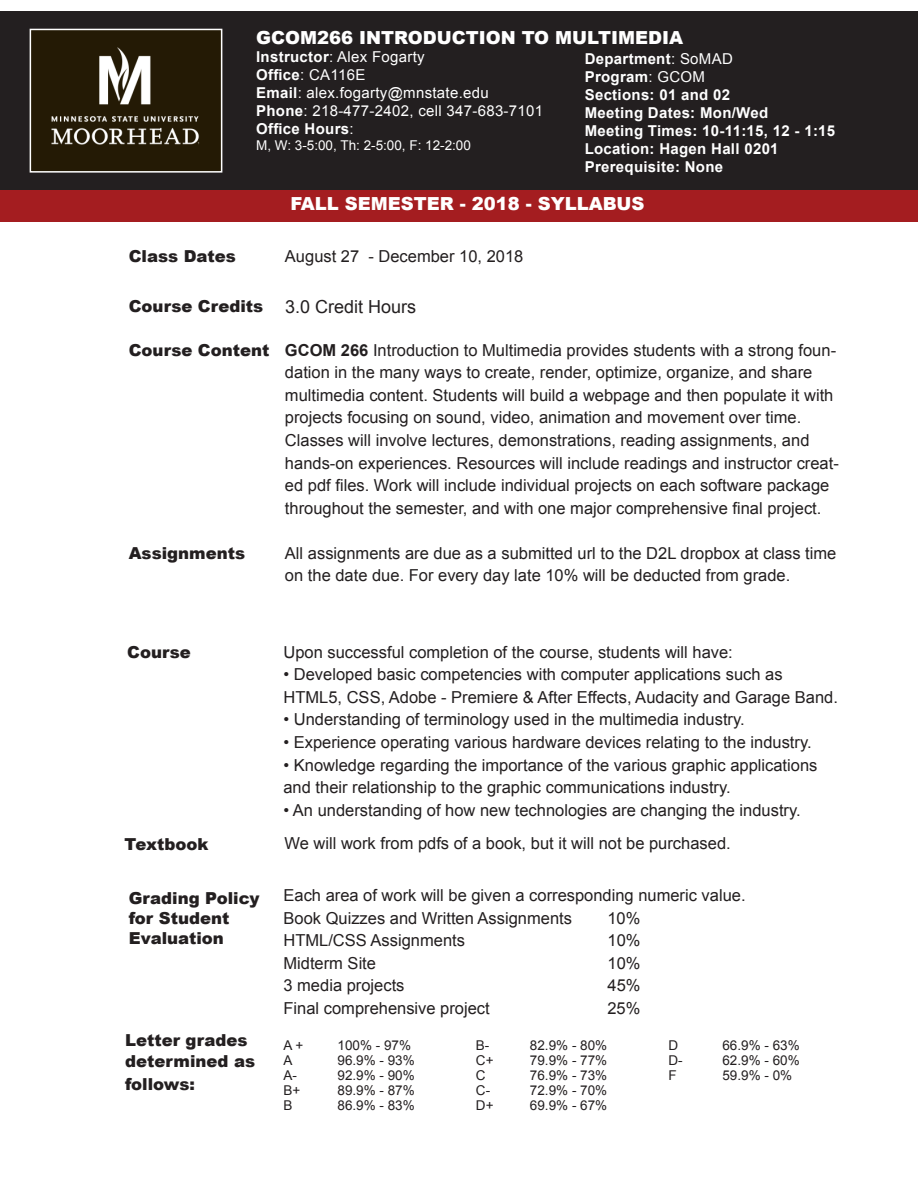
<style>
.page{position:relative;width:918px;height:1188px;background:#fff}
.page>*{position:absolute;margin:0;border:0;box-sizing:border-box;transform-origin:0 0}
.t1{font:900 18px "Arial";color:#fff}
.t2{font:18px "Arial";color:#231f20}
.t3{font:16.5px/22.5px "Arial";color:#231f20}
.t4{font:900 16.5px/19.8px "Arial";color:#231f20}
.t5{font:700 15px/18px "Arial";letter-spacing:.02em;color:#fff}
.t6{font:15px/18px "Arial";letter-spacing:.02em;color:#fff}
.t7{font:13.5px "Arial";color:#231f20}
.t8{font:13.5px "Arial";color:#fff}
.s1{font-weight:700}
.s2{font-weight:400}
.s3{font-weight:900;font-size:16.5px}
</style>
<div class="page">
<div style="left:0;top:11px;width:918px;height:182px;background:#231f20"></div>
<div style="left:0;top:190px;width:918px;height:32px;background:#a41d20"></div>
<img style="left:33px;top:32px;width:186px;height:138px">
<div style="left:30px;top:29px;width:192px;height:144px;border:2px solid #fff"></div>
<p class="t1" style="left:256px;top:25px;width:429px">GCOM266 INTRODUCTION TO MULTIMEDIA</p>
<p class="t6" style="left:256px;top:48px;width:289px"><span class="s1">Instructor</span>: Alex Fogarty<br><span class="s1">Office</span>: CA116E<br><span class="s1">Email</span>: alex.fogarty@mnstate.edu<br><span class="s1">Phone</span>: 218-477-2402, cell 347-683-7101<br><span class="s1">Office Hours</span>:</p>
<p class="t8" style="left:256px;top:137px;width:216px">M, W: 3-5:00, Th: 2-5:00, F: 12-2:00</p>
<p class="t5" style="left:585px;top:51px;width:252px">Department<span class="s2">: SoMAD<br></span>Program<span class="s2">: GCOM<br></span>Sections: 01 and 02<br>Meeting Dates: Mon/Wed<br>Meeting Times: 10-11:15, 12 - 1:15<br>Location: Hagen Hall 0201<br>Prerequisite: None</p>
<p class="t1" style="left:291px;top:191px;width:355px">FALL SEMESTER - 2018 - SYLLABUS</p>
<p class="t4" style="left:129px;top:246px;width:108px">Class Dates</p>
<p class="t3" style="left:285px;top:245px;width:240px">August 27 - December 10, 2018</p>
<p class="t2" style="left:129px;top:295px;width:289px"><span class="s3">Course Credits</span> 3.0 Credit Hours</p>
<p class="t4" style="left:129px;top:339px;width:142px">Course Content</p>
<p class="t3" style="left:285px;top:339px;width:555px"><span class="s1">GCOM 266</span> Introduction to Multimedia provides students with a strong foun&shy;dation in the many ways to create, render, optimize, organize, and share multimedia content. Students will build a webpage and then populate it with projects focusing on sound, video, animation and movement over time.<br>Classes will involve lectures, demonstrations, reading assignments, and hands-on experiences. Resources will include readings and instructor creat&shy;ed pdf files. Work will include individual projects on each software package throughout the semester, and with one major comprehensive final project.</p>
<p class="t3" style="left:285px;top:542px;width:553px">All assignments are due as a submitted url to the D2L dropbox at class time on the date due. For every day late 10% will be deducted from grade.</p>
<p class="t4" style="left:129px;top:543px;width:118px">Assignments</p>
<p class="t4" style="left:127px;top:641px;width:65px">Course</p>
<p class="t4" style="left:125px;top:834px;width:85px">Textbook</p>
<p class="t4" style="left:129px;top:888px;width:132px">Grading Policy for Student<br>Evaluation</p>
<p class="t4" style="left:125px;top:1030px;width:132px;line-height:21px">Letter grades determined as</p>
<p class="t4" style="left:125px;top:1074px;width:71px">follows:</p>
<p class="t3" style="left:283px;top:641px;width:451px">Upon successful completion of the course, students will have:</p>
<p class="t3" style="left:283px;top:664px;width:556px">• Developed basic competencies with computer applications such as<br>HTML5, CSS, Adobe - Premiere &amp; After Effects, Audacity and Garage Band.</p>
<p class="t3" style="left:283px;top:709px;width:463px">• Understanding of terminology used in the multimedia industry.</p>
<p class="t3" style="left:283px;top:731px;width:530px">• Experience operating various hardware devices relating to the industry.</p>
<p class="t3" style="left:283px;top:754px;width:536px">• Knowledge regarding the importance of the various graphic applications and their relationship to the graphic communications industry.</p>
<p class="t3" style="left:283px;top:793px;width:519px;line-height:33.6px">• An understanding of how new technologies are changing the industry.<br>We will work from pdfs of a book, but it will not be purchased.</p>
<p class="t3" style="left:283px;top:884px;width:464px">Each area of work will be given a corresponding numeric value.<br>Book Quizzes and Written Assignments</p>
<p class="t3" style="left:607px;top:907px;width:35px">10%</p>
<p class="t3" style="left:283px;top:929px;width:183px">HTML/CSS Assignments</p>
<p class="t3" style="left:607px;top:929px;width:35px">10%</p>
<p class="t3" style="left:283px;top:952px;width:94px">Midterm Site</p>
<p class="t3" style="left:608px;top:952px;width:35px">10%</p>
<p class="t3" style="left:283px;top:974px;width:123px">3 media projects</p>
<p class="t3" style="left:608px;top:974px;width:35px">45%</p>
<p class="t3" style="left:283px;top:997px;width:208px">Final comprehensive project</p>
<p class="t3" style="left:607px;top:997px;width:35px">25%</p>
<p class="t7" style="left:284px;top:1036px;width:21px">A +</p>
<p class="t7" style="left:338px;top:1036px;width:75px">100% - 97%</p>
<p class="t7" style="left:284px;top:1051px;width:11px">A</p>
<p class="t7" style="left:338px;top:1051px;width:79px">96.9% - 93%</p>
<p class="t7" style="left:284px;top:1066px;width:15px">A-</p>
<p class="t7" style="left:338px;top:1066px;width:79px">92.9% - 90%</p>
<p class="t7" style="left:284px;top:1081px;width:18px">B+</p>
<p class="t7" style="left:338px;top:1081px;width:79px">89.9% - 87%</p>
<p class="t7" style="left:284px;top:1096px;width:11px">B</p>
<p class="t7" style="left:338px;top:1096px;width:79px">86.9% - 83%</p>
<p class="t7" style="left:476px;top:1036px;width:15px">B-</p>
<p class="t7" style="left:530px;top:1036px;width:79px">82.9% - 80%</p>
<p class="t7" style="left:476px;top:1051px;width:19px">C+</p>
<p class="t7" style="left:530px;top:1051px;width:79px">79.9% - 77%</p>
<p class="t7" style="left:476px;top:1066px;width:11px">C</p>
<p class="t7" style="left:530px;top:1066px;width:79px">76.9% - 73%</p>
<p class="t7" style="left:476px;top:1081px;width:16px">C-</p>
<p class="t7" style="left:530px;top:1081px;width:79px">72.9% - 70%</p>
<p class="t7" style="left:476px;top:1096px;width:19px">D+</p>
<p class="t7" style="left:530px;top:1096px;width:79px">69.9% - 67%</p>
<p class="t7" style="left:668px;top:1036px;width:11px">D</p>
<p class="t7" style="left:722px;top:1036px;width:79px">66.9% - 63%</p>
<p class="t7" style="left:668px;top:1051px;width:16px">D-</p>
<p class="t7" style="left:722px;top:1051px;width:79px">62.9% - 60%</p>
<p class="t7" style="left:668px;top:1066px;width:10px">F</p>
<p class="t7" style="left:722px;top:1066px;width:71px">59.9% - 0%</p>
</div>
